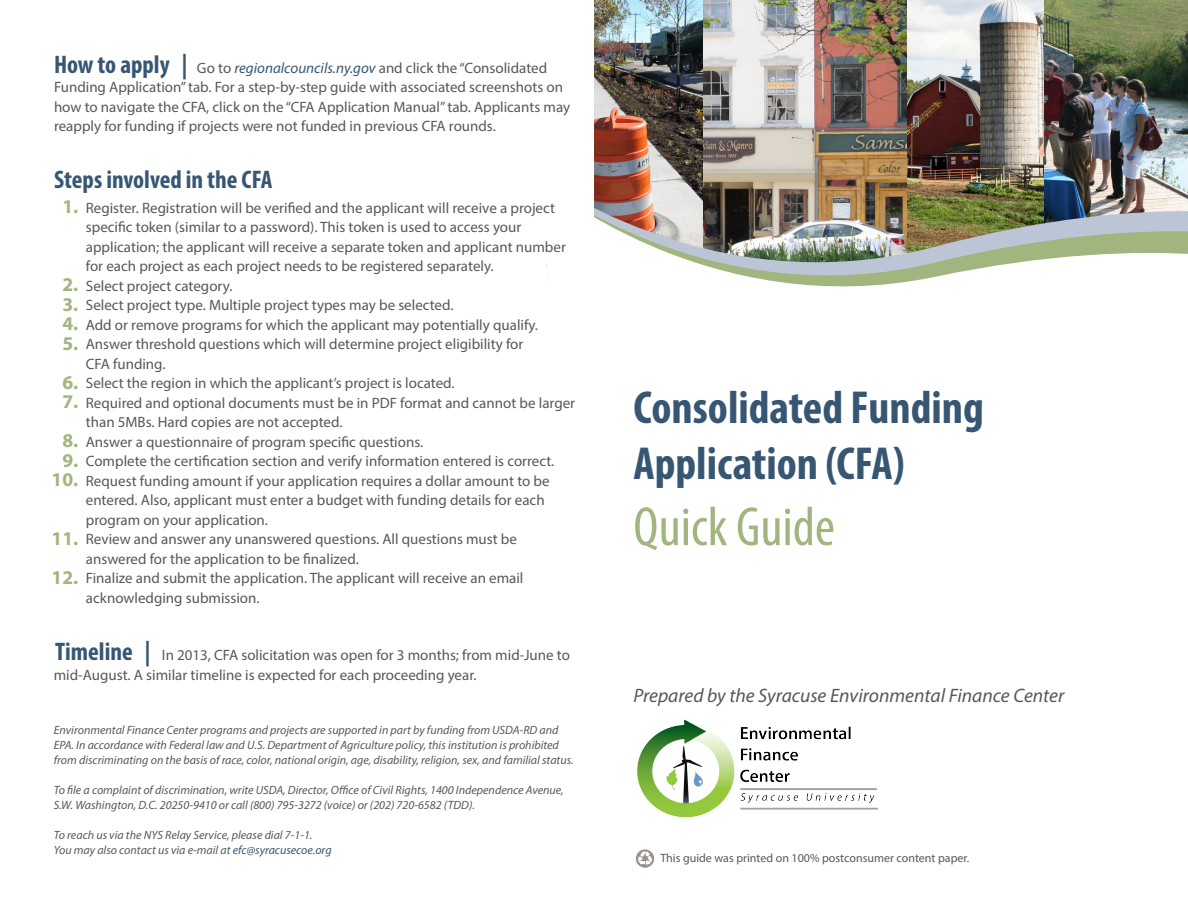
<style>
.page{position:relative;width:1188px;height:918px;background:#fff}
.page>*{position:absolute;margin:0;border:0;box-sizing:border-box;transform-origin:0 0}
.t1{font:condensed 55.5px "Myriad Pro";color:#a1b67e}
.t2{font:700 condensed 46.5px "Myriad Pro";color:#375673}
.t3{font:700 condensed 25.5px "Myriad Pro";color:#375673}
.t4{font:italic 19.5px "Myriad Pro";color:#57585a}
.t5{font:700 19.5px "Myriad Pro";color:#a1b67e}
.t6{font:15px/19.5px "Myriad Pro";color:#57585a}
.t7{font:italic 12px/15px "Myriad Pro";color:#57585a}
.t8{font:12px "Myriad Pro";color:#57585a}
.s1{font-style:italic;color:#375673}
.s2{color:#375673}
</style>
<div class="page">
<img style="left:1044px;top:0;width:144px;height:171px">
<img style="left:703px;top:0;width:205px;height:171px">
<img style="left:637px;top:719px;width:240px;height:99px">
<img style="left:908px;top:0;width:136px;height:171px">
<img style="left:594px;top:0;width:109px;height:171px">
<img style="left:594px;top:171px;width:594px;height:8px">
<img style="left:546px;top:180px;width:642px;height:107px">
<div style="left:524px;top:0;width:70px;height:263px;background:#fff"></div>
<svg style="left:636px;top:849px;width:18px;height:19px"></svg>
<svg style="left:637px;top:851px;width:15px;height:15px"></svg>
<p class="t3" style="left:54px;top:49px;width:135px">How to apply |</p>
<p class="t6" style="left:54px;top:58px;width:518px;text-indent:143px">Go to <span class="s1">regionalcouncils.ny.gov</span> and click the “Consolidated Funding Application” tab. For a step-by-step guide with associated screenshots on how to navigate the CFA, click on the “CFA Application Manual” tab. Applicants may reapply for funding if projects were not funded in previous CFA rounds.</p>
<p class="t3" style="left:54px;top:164px;width:220px">Steps involved in the CFA</p>
<p class="t5" style="left:62px;top:194px;width:17px">1.</p>
<p class="t6" style="left:86px;top:198px;width:482px">Register. Registration will be verified and the applicant will receive a project specific token (similar to a password). This token is used to access your application; the applicant will receive a separate token and applicant number for each project as each project needs to be registered separately.</p>
<p class="t6" style="left:86px;top:276px;width:148px">Select project category.</p>
<p class="t6" style="left:86px;top:295px;width:369px">Select project type. Multiple project types may be selected.</p>
<p class="t6" style="left:86px;top:315px;width:454px">Add or remove programs for which the applicant may potentially qualify.</p>
<p class="t6" style="left:86px;top:334px;width:439px">Answer threshold questions which will determine project eligibility for</p>
<p class="t6" style="left:86px;top:354px;width:81px">CFA funding.</p>
<p class="t6" style="left:86px;top:373px;width:370px">Select the region in which the applicant’s project is located.</p>
<p class="t6" style="left:86px;top:393px;width:491px">Required and optional documents must be in PDF format and cannot be larger</p>
<p class="t6" style="left:86px;top:412px;width:258px">than 5MBs. Hard copies are not accepted.</p>
<p class="t6" style="left:86px;top:432px;width:339px">Answer a questionnaire of program specific questions.</p>
<p class="t6" style="left:86px;top:451px;width:470px">Complete the certification section and verify information entered is correct.</p>
<p class="t6" style="left:86px;top:471px;width:465px">Request funding amount if your application requires a dollar amount to be entered. Also, applicant must enter a budget with funding details for each program on your application.</p>
<p class="t6" style="left:86px;top:529px;width:433px">Review and answer any unanswered questions. All questions must be answered for the application to be finalized.</p>
<p class="t6" style="left:86px;top:568px;width:439px">Finalize and submit the application. The applicant will receive an email acknowledging submission.</p>
<p class="t5" style="left:62px;top:272px;width:17px">2.</p>
<p class="t5" style="left:62px;top:291px;width:17px">3.</p>
<p class="t5" style="left:62px;top:311px;width:17px">4.</p>
<p class="t5" style="left:62px;top:330px;width:17px">5.</p>
<p class="t5" style="left:62px;top:369px;width:17px">6.</p>
<p class="t5" style="left:62px;top:389px;width:17px">7.</p>
<p class="t5" style="left:62px;top:428px;width:17px">8.</p>
<p class="t5" style="left:62px;top:447px;width:17px">9.</p>
<p class="t5" style="left:52px;top:467px;width:28px">10.</p>
<p class="t5" style="left:52px;top:525px;width:28px">11.</p>
<p class="t5" style="left:52px;top:564px;width:28px">12.</p>
<p class="t3" style="left:55px;top:635px;width:97px">Timeline |</p>
<p class="t6" style="left:54px;top:645px;width:518px;text-indent:108px">In 2013, CFA solicitation was open for 3 months; from mid-June to mid-August. A similar timeline is expected for each proceeding year.</p>
<p class="t7" style="left:54px;top:722px;width:521px">Environmental Finance Center programs and projects are supported in part by funding from USDA-RD and<br>EPA. In accordance with Federal law and U.S. Department of Agriculture policy, this institution is prohibited from discriminating on the basis of race, color, national origin, age, disability, religion, sex, and familial status.</p>
<p class="t7" style="left:54px;top:782px;width:511px">To file a complaint of discrimination, write USDA, Director, Office of Civil Rights, 1400 Independence Avenue,<br>S.W. Washington, D.C. 20250-9410 or call (800) 795-3272 (voice) or (202) 720-6582 (TDD).</p>
<p class="t7" style="left:54px;top:827px;width:260px">To reach us via the NYS Relay Service, please dial 7-1-1.</p>
<p class="t7" style="left:54px;top:842px;width:279px">You may also contact us via e-mail at <span class="s2">efc@syracusecoe.org</span></p>
<p class="t2" style="left:633px;top:378px;width:352px">Consolidated Funding</p>
<p class="t2" style="left:633px;top:434px;width:273px">Application (CFA)</p>
<p class="t1" style="left:633px;top:493px;width:203px">Quick Guide</p>
<p class="t4" style="left:633px;top:683px;width:432px">Prepared by the Syracuse Environmental Finance Center</p>
<p class="t8" style="left:660px;top:851px;width:310px">This guide was printed on 100% postconsumer content paper.</p>
</div>
